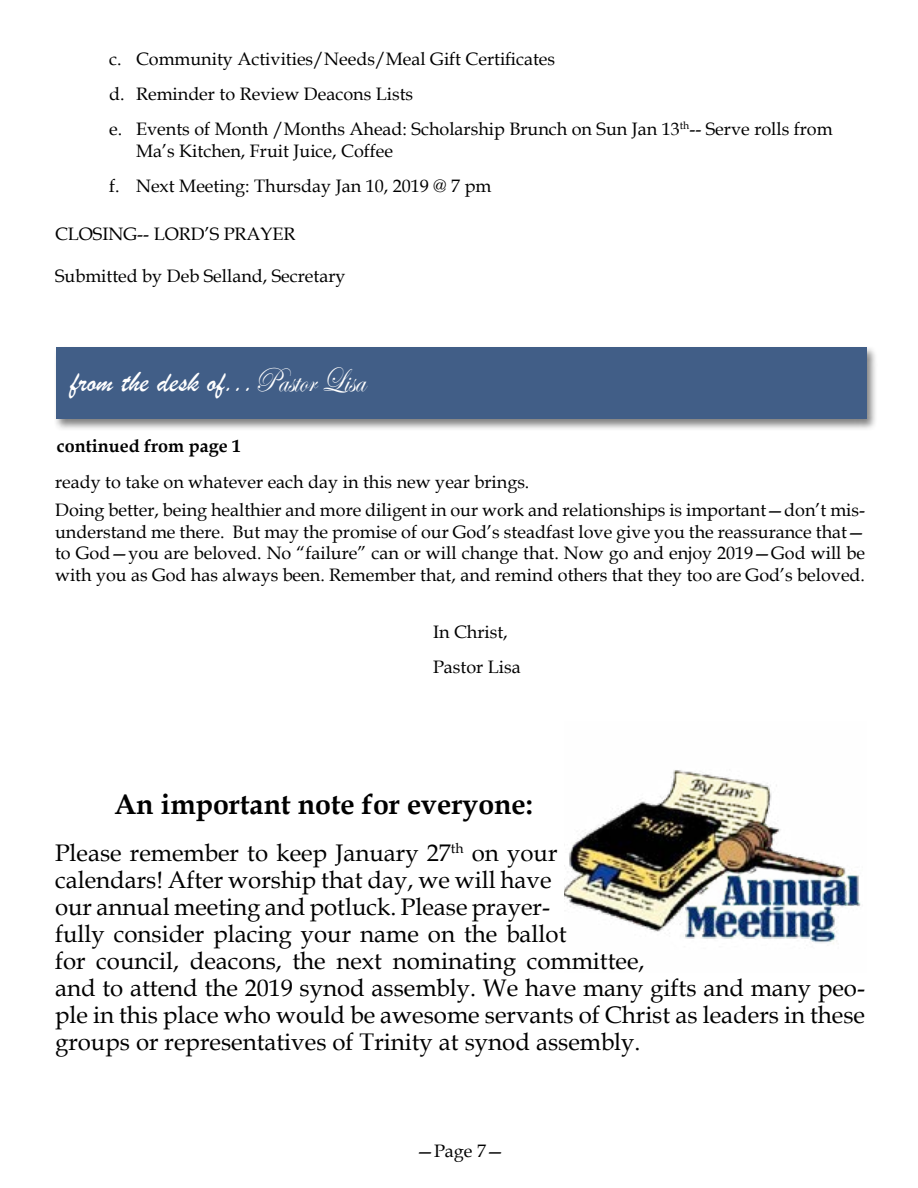
<style>
.page{position:relative;width:918px;height:1188px;background:#fff}
.page>*{position:absolute;margin:0;border:0;box-sizing:border-box;transform-origin:0 0}
.t1{font:30px "Brush Script";color:#fff}
.t2{font:700 28.5px "Book Antiqua";color:#000}
.t3{font:24px/27px "Book Antiqua";color:#000}
.t4{font:18px/35.1px "Book Antiqua";color:#000}
.t5{font:700 18px "Book Antiqua";color:#000}
.s1{font-family:"Edwardian Script ITC";font-size:35.4px}
</style>
<div class="page">
<div style="left:54px;top:346px;width:823px;height:85px;background:#000;opacity:.5"></div>
<div style="left:56px;top:348px;width:810px;height:71px;background:#415e87"></div>
<img style="left:565px;top:770px;width:296px;height:174px">
<p class="t4" style="left:109px;top:41px;width:725px">c. Community Activities/Needs/Meal Gift Certificates<br>d. Reminder to Review Deacons Lists<br>e. Events of Month /Months Ahead: Scholarship Brunch on Sun Jan 13<sup>th</sup>-- Serve rolls from</p>
<p class="t4" style="left:109px;top:133px;width:384px;text-indent:27px">Ma’s Kitchen, Fruit Juice, Coffee<br>f. Next Meeting: Thursday Jan 10, 2019 @ 7 pm</p>
<p class="t4" style="left:55px;top:216px;width:242px">CLOSING-- LORD’S PRAYER</p>
<p class="t4" style="left:55px;top:258px;width:292px">Submitted by Deb Selland, Secretary</p>
<h1 class="t1" style="left:70px;top:363px;width:296px">from the desk of...<span class="s1">Pastor Lisa</span></h1>
<p class="t5" style="left:57px;top:434px;width:186px">continued from page 1</p>
<p class="t4" style="left:55px;top:467px;width:812px;line-height:28.3px">ready to take on whatever each day in this new year brings.<br>Doing better, being healthier and more diligent in our work and relationships is important—don’t mis-</p>
<p class="t4" style="left:55px;top:520px;width:812px;line-height:21.6px;text-align:justify">understand me there. But may the promise of our God’s steadfast love give you the reassurance that— to God—you are beloved. No “failure” can or will change that. Now go and enjoy 2019—God will be with you as God has always been. Remember that, and remind others that they too are God’s beloved.</p>
<p class="t4" style="left:433px;top:613px;width:89px">In Christ,<br>Pastor Lisa</p>
<h2 class="t2" style="left:114px;top:785px;width:420px">An important note for everyone:</h2>
<p class="t3" style="left:55px;top:839px;width:812px">Please remember to keep January 27<sup>th</sup> on your<br>calendars! After worship that day, we will have<br>our annual meeting and potluck. Please prayer-<br>fully consider placing your name on the ballot<br>for council, deacons, the next nominating committee,<br>and to attend the 2019 synod assembly. We have many gifts and many peo&shy;ple in this place who would be awesome servants of Christ as leaders in these groups or representatives of Trinity at synod assembly.</p>
<p class="t4" style="left:416px;top:1133px;width:90px">—Page 7—</p>
</div>
